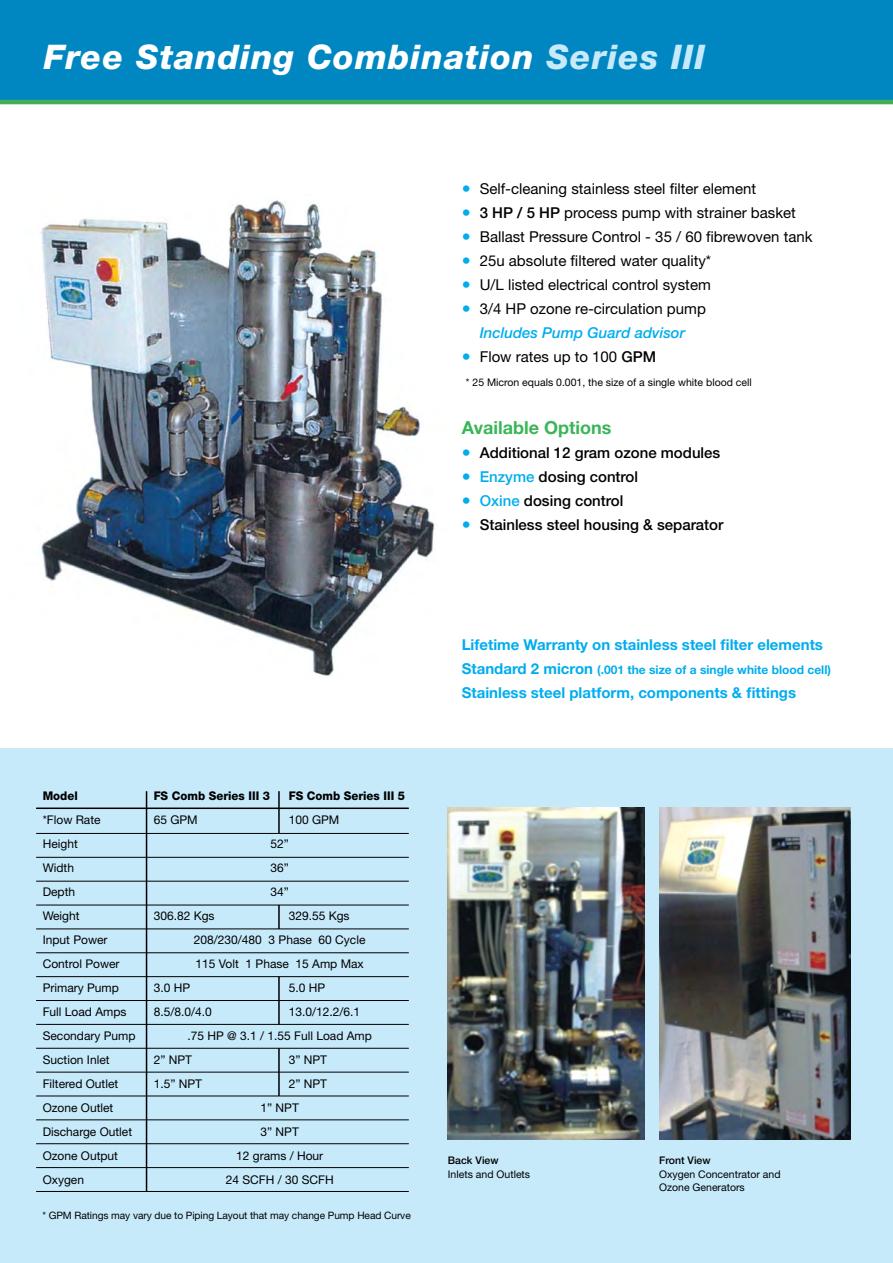
<style>
.page{position:relative;width:893px;height:1263px;background:#fff}
.page>*{position:absolute;margin:0;border:0;box-sizing:border-box;transform-origin:0 0}
.t1{font:italic 800 33.9px "Helvetica Neue";letter-spacing:.03em;color:#fff}
.t2{font:700 18px "Helvetica Neue";color:#3ab558}
.t3{font:15px/24px "Helvetica Neue";color:#000;text-align:center}
.t4{font:500 15px "Helvetica Neue";color:#000}
.t5{font:700 15px "Helvetica Neue";color:#00adef}
.t6{font:12px "Helvetica Neue";color:#000}
.t7{font:700 12px "Helvetica Neue";color:#00adef}
.t8{font:800 12px "Helvetica Neue";color:#000;scale:.95 1}
.t9{font:10.5px/13.5px "Helvetica Neue";color:#000}
.t10{font:500 10.5px "Helvetica Neue";color:#000}
.t11{font:10.2px "Helvetica Neue";letter-spacing:-.01em;color:#000}
.s1{color:#c7eafb}
.s2{font-size:18px;color:#00adef}
.s3{font-weight:500}
.s4{font-weight:500;font-style:italic;color:#00adef}
.s5{font-weight:400;font-size:18px;color:#00adef}
.s6{color:#00adef}
.s7{font-size:15px}
</style>
<div class="page">
<img style="left:40px;top:200px;width:395px;height:476px">
<div style="left:0;top:748px;width:893px;height:515px;background:#c7eafb"></div>
<div style="left:0;top:0;width:893px;height:102px;background:#0087c1"></div>
<hr style="left:0;top:100px;width:893px;height:4px;background:#42ad55">
<img style="left:659px;top:808px;width:191px;height:332px">
<img style="left:448px;top:808px;width:197px;height:332px">
<hr style="left:278px;top:791px;width:2px;height:42px;background:#000">
<hr style="left:278px;top:905px;width:2px;height:24px;background:#000">
<hr style="left:278px;top:977px;width:2px;height:47px;background:#000">
<hr style="left:278px;top:1048px;width:2px;height:48px;background:#000">
<hr style="left:36px;top:807px;width:373px;height:2px;background:#000">
<hr style="left:36px;top:833px;width:373px;height:1px;background:#000">
<hr style="left:146px;top:791px;width:1px;height:401px;background:#000">
<hr style="left:36px;top:857px;width:373px;height:1px;background:#000">
<hr style="left:36px;top:881px;width:373px;height:1px;background:#000">
<hr style="left:36px;top:905px;width:373px;height:1px;background:#000">
<hr style="left:36px;top:928px;width:373px;height:1px;background:#000">
<hr style="left:36px;top:952px;width:373px;height:1px;background:#000">
<hr style="left:36px;top:976px;width:373px;height:1px;background:#000">
<hr style="left:36px;top:1000px;width:373px;height:1px;background:#000">
<hr style="left:36px;top:1024px;width:373px;height:1px;background:#000">
<hr style="left:36px;top:1048px;width:373px;height:1px;background:#000">
<hr style="left:36px;top:1072px;width:373px;height:1px;background:#000">
<hr style="left:36px;top:1096px;width:373px;height:1px;background:#000">
<hr style="left:36px;top:1119px;width:373px;height:1px;background:#000">
<hr style="left:36px;top:1143px;width:373px;height:1px;background:#000">
<hr style="left:36px;top:1167px;width:373px;height:1px;background:#000">
<hr style="left:36px;top:1191px;width:373px;height:1px;background:#000">
<h1 class="t1" style="left:44px;top:37px;width:663px">Free Standing Combination <span class="s1">Series III</span></h1>
<p class="t3" style="left:462px;top:177px;width:296px"><span class="s2">•</span> Self-cleaning stainless steel filter element</p>
<p class="t3" style="left:462px;top:201px;width:336px"><span class="s2">•</span> <span class="s3">3 HP / 5 HP</span> process pump with strainer basket</p>
<p class="t3" style="left:462px;top:225px;width:352px"><span class="s2">•</span> Ballast Pressure Control - 35 / 60 fibrewoven tank</p>
<p class="t3" style="left:462px;top:249px;width:251px"><span class="s2">•</span> 25u absolute filtered water quality*</p>
<p class="t3" style="left:462px;top:273px;width:251px"><span class="s2">•</span> U/L listed electrical control system</p>
<p class="t3" style="left:462px;top:297px;width:246px"><span class="s2">•</span> 3/4 HP ozone re-circulation pump<br><span class="s4">Includes Pump Guard advisor</span></p>
<p class="t3" style="left:462px;top:345px;width:196px"><span class="s2">•</span> Flow rates up to 100 <span class="s3">GPM</span></p>
<p class="t9" style="left:466px;top:376px;width:287px">* 25 Micron equals 0.001, the size of a single white blood cell</p>
<h2 class="t2" style="left:462px;top:417px;width:151px">Available Options</h2>
<p class="t4" style="left:462px;top:444px;width:260px"><span class="s5">•</span> Additional 12 gram ozone modules</p>
<p class="t4" style="left:462px;top:468px;width:178px"><span class="s5">•</span> <span class="s6">Enzyme</span> dosing control</p>
<p class="t4" style="left:462px;top:492px;width:163px"><span class="s5">•</span> <span class="s6">Oxine</span> dosing control</p>
<p class="t4" style="left:462px;top:516px;width:263px"><span class="s5">•</span> Stainless steel housing &amp; separator</p>
<p class="t8" style="left:43px;top:789px;width:38px">Model</p>
<p class="t8" style="left:154px;top:789px;width:124px">FS Comb Series III 3</p>
<p class="t8" style="left:289px;top:789px;width:124px">FS Comb Series III 5</p>
<p class="t6" style="left:43px;top:813px;width:59px">*Flow Rate</p>
<p class="t6" style="left:154px;top:813px;width:46px">65 GPM</p>
<p class="t6" style="left:289px;top:813px;width:52px">100 GPM</p>
<p class="t6" style="left:43px;top:837px;width:37px">Height</p>
<p class="t6" style="left:270px;top:837px;width:20px">52”</p>
<p class="t6" style="left:43px;top:861px;width:33px">Width</p>
<p class="t6" style="left:270px;top:861px;width:20px">36”</p>
<p class="t6" style="left:43px;top:885px;width:34px">Depth</p>
<p class="t6" style="left:270px;top:885px;width:20px">34”</p>
<p class="t6" style="left:43px;top:909px;width:38px">Weight</p>
<p class="t6" style="left:154px;top:909px;width:62px">306.82 Kgs</p>
<p class="t6" style="left:289px;top:909px;width:62px">329.55 Kgs</p>
<p class="t6" style="left:43px;top:933px;width:66px">Input Power</p>
<p class="t6" style="left:194px;top:933px;width:173px">208/230/480 3 Phase 60 Cycle</p>
<p class="t6" style="left:43px;top:957px;width:78px">Control Power</p>
<p class="t6" style="left:196px;top:957px;width:170px">115 Volt 1 Phase 15 Amp Max</p>
<p class="t6" style="left:43px;top:981px;width:78px">Primary Pump</p>
<p class="t6" style="left:154px;top:981px;width:38px">3.0 HP</p>
<p class="t6" style="left:289px;top:981px;width:38px">5.0 HP</p>
<p class="t6" style="left:43px;top:1005px;width:85px">Full Load Amps</p>
<p class="t6" style="left:154px;top:1005px;width:60px">8.5/8.0/4.0</p>
<p class="t6" style="left:289px;top:1005px;width:73px">13.0/12.2/6.1</p>
<p class="t6" style="left:43px;top:1029px;width:94px">Secondary Pump</p>
<p class="t6" style="left:187px;top:1029px;width:186px">.75 HP @ 3.1 / 1.55 Full Load Amp</p>
<p class="t6" style="left:43px;top:1053px;width:68px">Suction Inlet</p>
<p class="t6" style="left:154px;top:1053px;width:40px">2” NPT</p>
<p class="t6" style="left:289px;top:1053px;width:40px">3” NPT</p>
<p class="t6" style="left:43px;top:1077px;width:77px">Filtered Outlet</p>
<p class="t6" style="left:154px;top:1077px;width:50px">1.5” NPT</p>
<p class="t6" style="left:289px;top:1077px;width:40px">2” NPT</p>
<p class="t6" style="left:43px;top:1101px;width:72px">Ozone Outlet</p>
<p class="t6" style="left:260px;top:1101px;width:40px">1” NPT</p>
<p class="t6" style="left:43px;top:1125px;width:91px">Discharge Outlet</p>
<p class="t6" style="left:260px;top:1125px;width:40px">3” NPT</p>
<p class="t6" style="left:43px;top:1149px;width:77px">Ozone Output</p>
<p class="t6" style="left:236px;top:1149px;width:89px">12 grams / Hour</p>
<p class="t6" style="left:43px;top:1173px;width:43px">Oxygen</p>
<p class="t6" style="left:226px;top:1173px;width:110px">24 SCFH / 30 SCFH</p>
<p class="t11" style="left:43px;top:1209px;width:370px">* GPM Ratings may vary due to Piping Layout that may change Pump Head Curve</p>
<p class="t5" style="left:462px;top:636px;width:363px">Lifetime Warranty on stainless steel filter elements</p>
<p class="t7" style="left:462px;top:663px;width:371px"><span class="s7">Standard 2 micron</span> (.001 the size of a single white blood cell)</p>
<p class="t5" style="left:462px;top:684px;width:336px">Stainless steel platform, components &amp; fittings</p>
<p class="t10" style="left:448px;top:1154px;width:52px">Back View</p>
<p class="t9" style="left:448px;top:1167px;width:84px">Inlets and Outlets</p>
<p class="t10" style="left:659px;top:1154px;width:53px">Front View</p>
<p class="t9" style="left:659px;top:1167px;width:123px">Oxygen Concentrator and<br>Ozone Generators</p>
</div>
